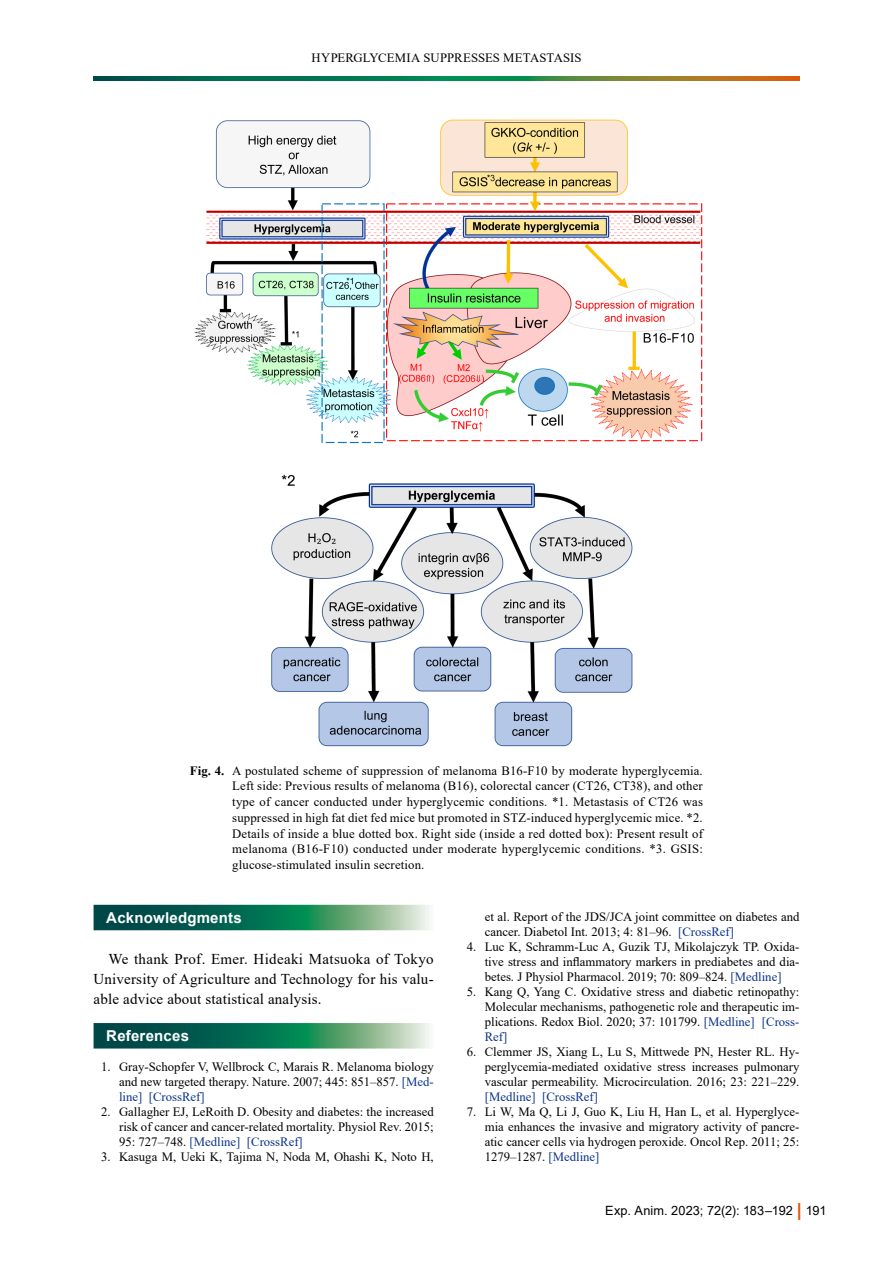
<style>
.page{position:relative;width:893px;height:1263px;background:#fff}
.page>*{position:absolute;margin:0;border:0;box-sizing:border-box;transform-origin:0 0}
.t1{font:15px/20.2px "Times New Roman";letter-spacing:.01em;color:#000;text-align:justify}
.t2{font:700 15px "Arial";letter-spacing:.015em;color:#fff}
.t3{font:12.75px/15px "Times New Roman";color:#000;text-align:justify}
.t4{font:12.75px "Arial";letter-spacing:.01em;color:#000}
.t5{font:12.75px "Times New Roman";color:#0c3388}
.s1{font-weight:700}
.s2{color:#0c3388}
.s3{font-weight:700;font-size:18px;color:#e15400}
</style>
<div class="page">
<svg style="left:94px;top:905px;width:336px;height:25px;background:#318067"></svg>
<svg style="left:94px;top:1023px;width:336px;height:25px;background:#318067"></svg>
<svg style="left:94px;top:77px;width:705px;height:4px;background:#377842"></svg>
<img style="left:194px;top:119px;width:509px;height:628px">
<p class="t3" style="left:311px;top:49px;width:272px">HYPERGLYCEMIA SUPPRESSES METASTASIS</p>
<p class="t3" style="left:232px;top:762px;width:472px;line-height:15.8px;text-indent:-42px"><span class="s1">Fig. 4.</span> A postulated scheme of suppression of melanoma B16-F10 by moderate hyperglycemia.<br>Left side: Previous results of melanoma (B16), colorectal cancer (CT26, CT38), and other type of cancer conducted under hyperglycemic conditions. *1. Metastasis of CT26 was suppressed in high fat diet fed mice but promoted in STZ-induced hyperglycemic mice. *2.<br>Details of inside a blue dotted box. Right side (inside a red dotted box): Present result of melanoma (B16-F10) conducted under moderate hyperglycemic conditions. *3. GSIS: glucose-stimulated insulin secretion.</p>
<p class="t2" style="left:106px;top:907px;width:137px">Acknowledgments</p>
<p class="t1" style="left:94px;top:948px;width:342px;text-indent:15px">We thank Prof. Emer. Hideaki Matsuoka of Tokyo University of Agriculture and Technology for his valu&shy;able advice about statistical analysis.</p>
<p class="t2" style="left:106px;top:1025px;width:84px">References</p>
<p class="t3" style="left:119px;top:1059px;width:316px;text-indent:-18px">1. Gray-Schopfer V, Wellbrock C, Marais R. Melanoma biology and new targeted therapy. Nature. 2007; 445: 851–857. <span class="s2">[Med&shy;line] [CrossRef]</span></p>
<p class="t3" style="left:119px;top:1104px;width:316px;text-indent:-18px">2. Gallagher EJ, LeRoith D. Obesity and diabetes: the increased risk of cancer and cancer-related mortality. Physiol Rev. 2015; 95: 727–748. <span class="s2">[Medline] [CrossRef]</span></p>
<p class="t3" style="left:101px;top:1149px;width:334px">3. Kasuga M, Ueki K, Tajima N, Noda M, Ohashi K, Noto H,</p>
<p class="t3" style="left:485px;top:908px;width:316px">et al. Report of the JDS/JCA joint committee on diabetes and cancer. Diabetol Int. 2013; 4: 81–96. <span class="s2">[CrossRef]</span></p>
<p class="t3" style="left:485px;top:938px;width:316px;text-indent:-18px">4. Luc K, Schramm-Luc A, Guzik TJ, Mikolajczyk TP. Oxida&shy;tive stress and inflammatory markers in prediabetes and dia&shy;betes. J Physiol Pharmacol. 2019; 70: 809–824. <span class="s2">[Medline]</span></p>
<p class="t3" style="left:485px;top:983px;width:316px;text-indent:-18px">5. Kang Q, Yang C. Oxidative stress and diabetic retinopathy:<br>Molecular mechanisms, pathogenetic role and therapeutic im&shy;plications. Redox Biol. 2020; 37: 101799. <span class="s2">[Medline] [Cross-Ref]</span></p>
<p class="t3" style="left:485px;top:1043px;width:316px;text-indent:-18px">6. Clemmer JS, Xiang L, Lu S, Mittwede PN, Hester RL. Hy&shy;perglycemia-mediated oxidative stress increases pulmonary vascular permeability. Microcirculation. 2016; 23: 221–229.</p>
<p class="t5" style="left:485px;top:1087px;width:115px">[Medline] [CrossRef]</p>
<p class="t3" style="left:485px;top:1103px;width:316px;text-indent:-18px">7. Li W, Ma Q, Li J, Guo K, Liu H, Han L, et al. Hyperglyce&shy;mia enhances the invasive and migratory activity of pancre&shy;atic cancer cells via hydrogen peroxide. Oncol Rep. 2011; 25:<br>1279–1287. <span class="s2">[Medline]</span></p>
<p class="t4" style="left:605px;top:1202px;width:223px">Exp. Anim. 2023; 72(2): 183–192 <span class="s3">|</span> 191</p>
</div>
